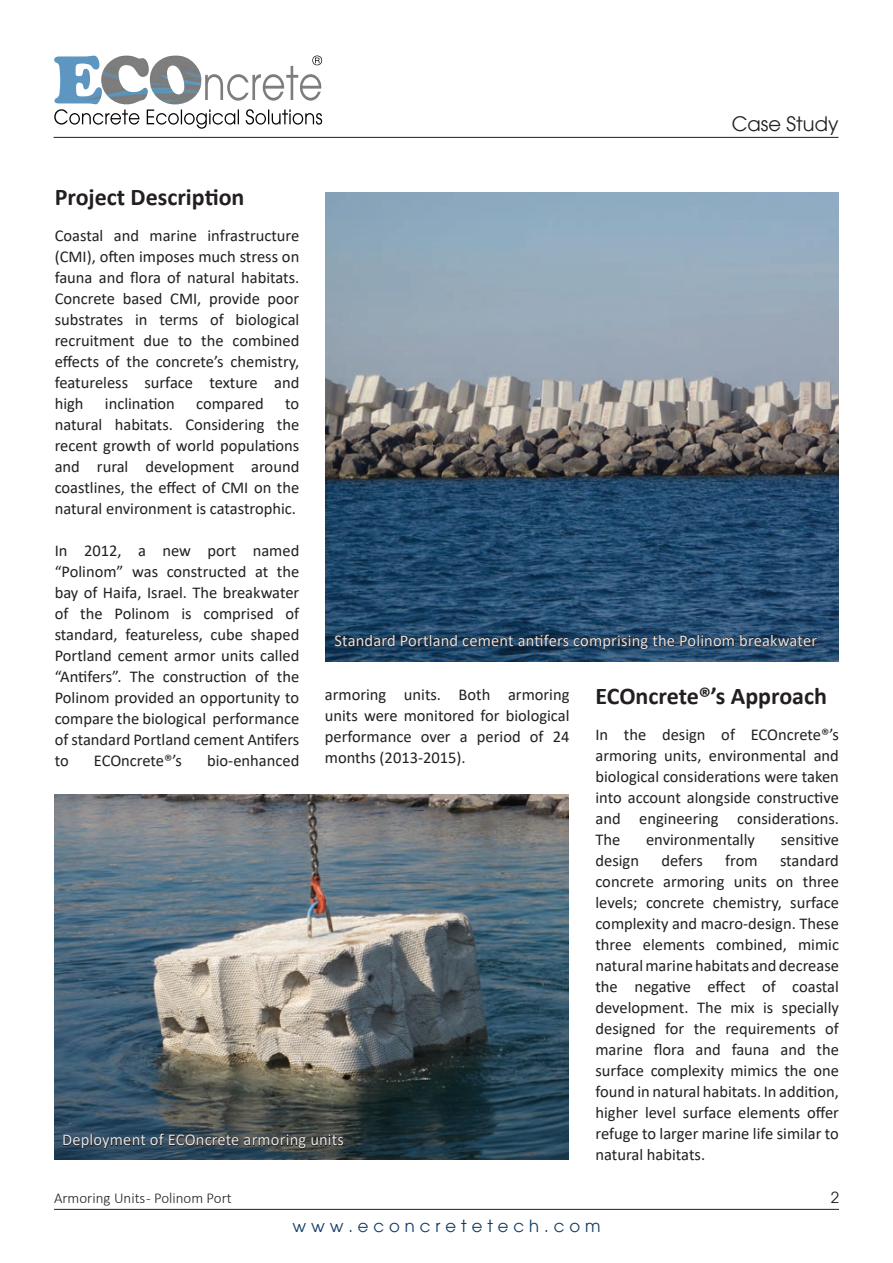
<style>
.page{position:relative;width:893px;height:1263px;background:#fff}
.page>*{position:absolute;margin:0;border:0;box-sizing:border-box;transform-origin:0 0}
.t1{font:700 24px "Calibri";color:#231f20}
.t2{font:19.5px "Avant Garde";color:#231f20}
.t3{font:16.5px/21px "Calibri";color:#231f20;text-align:justify}
.t4{font:16.5px "Calibri";letter-spacing:.01em;color:#e1e2e4}
.t5{font:16.5px "Avant Garde";letter-spacing:.3em;color:#103b65}
.t6{font:300 15px "Calibri";color:#231f20}
.t7{font:15px "Avant Garde";color:#231f20}
</style>
<div class="page">
<img style="left:53px;top:55px;width:280px;height:83px">
<hr style="left:54px;top:137px;width:784px;height:1px;background:#231f20">
<hr style="left:54px;top:1209px;width:785px;height:1px;background:#231f20">
<img style="left:326px;top:193px;width:513px;height:468px">
<img style="left:55px;top:794px;width:514px;height:365px">
<svg style="left:62px;top:1133px;width:283px;height:20px"></svg>
<svg style="left:334px;top:632px;width:484px;height:21px"></svg>
<h1 class="t1" style="left:55px;top:180px;width:191px">Project Description</h1>
<p class="t3" style="left:55px;top:224px;width:246px">Coastal and marine infrastructure (CMI), often imposes much stress on fauna and flora of natural habitats.<br>Concrete based CMI, provide poor substrates in terms of biological recruitment due to the combined effects of the concrete’s chemistry, featureless surface texture and high</p>
<p class="t3" style="left:105px;top:392px;width:71px">inclination</p>
<p class="t3" style="left:196px;top:392px;width:69px">compared</p>
<p class="t3" style="left:55px;top:392px;width:246px;text-indent:231px">to natural habitats. Considering the recent growth of world populations and rural development around coastlines, the effect of CMI on the natural environment is catastrophic.</p>
<p class="t3" style="left:55px;top:539px;width:246px">In 2012, a new port named “Polinom” was constructed at the bay of Haifa, Israel. The breakwater of the Polinom is comprised of standard, featureless, cube shaped Portland cement armor units called “Antifers”. The construction of the Polinom provided an opportunity to compare the biological performance of standard Portland cement Antifers to</p>
<p class="t3" style="left:94px;top:750px;width:90px">ECOncrete®’s</p>
<p class="t3" style="left:207px;top:750px;width:94px">bio-enhanced</p>
<p class="t2" style="left:732px;top:112px;width:108px">Case Study</p>
<p class="t4" style="left:334px;top:629px;width:484px">Standard Portland cement antifers comprising the Polinom breakwater</p>
<p class="t3" style="left:325px;top:684px;width:246px">armoring units. Both armoring units were monitored for biological performance over a period of 24 months (2013-2015).</p>
<h1 class="t1" style="left:595px;top:679px;width:233px">ECOncrete®’s Approach</h1>
<p class="t3" style="left:595px;top:723px;width:245px">In the design of ECOncrete®’s armoring units, environmental and biological considerations were taken into account alongside constructive and engineering considerations.<br>The</p>
<p class="t3" style="left:646px;top:828px;width:110px">environmentally</p>
<p class="t3" style="left:781px;top:828px;width:60px">sensitive</p>
<p class="t4" style="left:62px;top:1128px;width:283px">Deployment of ECOncrete armoring units</p>
<p class="t3" style="left:595px;top:849px;width:45px">design</p>
<p class="t3" style="left:661px;top:849px;width:43px">defers</p>
<p class="t3" style="left:725px;top:849px;width:34px">from</p>
<p class="t3" style="left:595px;top:849px;width:245px;text-indent:185px">standard concrete armoring units on three levels; concrete chemistry, surface complexity and macro-design. These three elements combined, mimic natural marine habitats and decrease the negative effect of coastal development. The mix is specially designed for the requirements of marine flora and fauna and the surface complexity mimics the one found in natural habitats. In addition, higher level surface elements offer refuge to larger marine life similar to natural habitats.</p>
<p class="t6" style="left:54px;top:1189px;width:179px">Armoring Units - Polinom Port</p>
<p class="t7" style="left:831px;top:1189px;width:10px">2</p>
<p class="t5" style="left:292px;top:1215px;width:310px">www.econcretetech.com</p>
</div>
